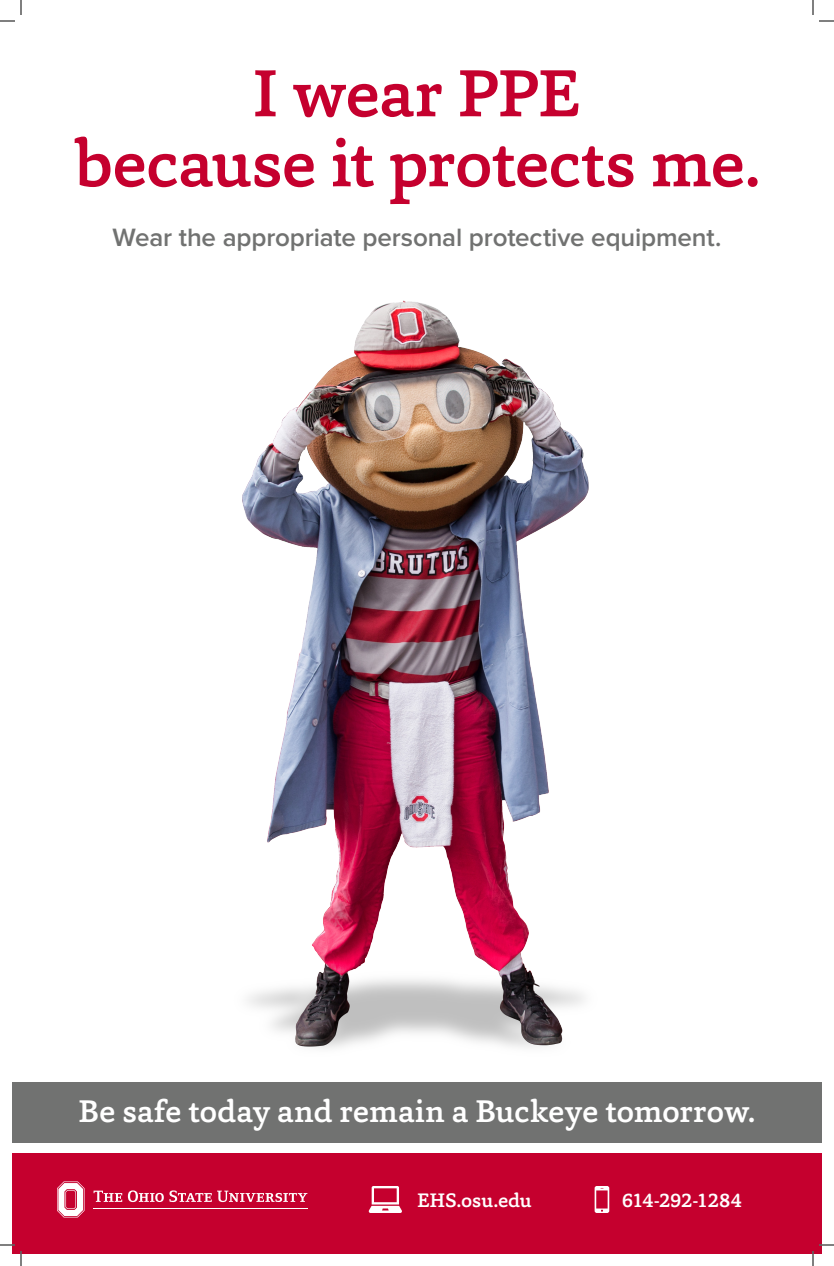
<style>
.page{position:relative;width:834px;height:1266px;background:#fff}
.page>*{position:absolute;margin:0;border:0;box-sizing:border-box;transform-origin:0 0}
.t1{font:500 68px/70px "Capita";letter-spacing:-.015em;color:#c5002e;text-align:center}
.t2{font:500 32px "Capita";letter-spacing:-.005em;color:#fff}
.t3{font:600 26px "Proxima Nova";letter-spacing:-.005em;color:#717271}
.t4{font:500 20px "Capita";letter-spacing:-.03em;color:#fff}
.t5{font:500 20px "Capita";letter-spacing:-.01em;color:#fff}
</style>
<div class="page">
<div style="left:12px;top:1082px;width:810px;height:61px;background:#717271"></div>
<div style="left:12px;top:1154px;width:810px;height:100px;background:#c5002e"></div>
<hr style="left:94px;top:1208px;width:214px;height:1px;background:#fff">
<svg style="left:57px;top:1181px;width:28px;height:36px"></svg>
<svg style="left:94px;top:1191px;width:28px;height:11px"></svg>
<svg style="left:128px;top:1190px;width:179px;height:12px"></svg>
<svg style="left:369px;top:1186px;width:33px;height:27px"></svg>
<svg style="left:595px;top:1186px;width:14px;height:27px"></svg>
<img style="left:242px;top:300px;width:347px;height:749px">
<svg style="left:0;top:0;width:22px;height:22px"></svg>
<svg style="left:0;top:1244px;width:22px;height:22px"></svg>
<svg style="left:812px;top:0;width:22px;height:22px"></svg>
<svg style="left:812px;top:1244px;width:22px;height:22px"></svg>
<p class="t1" style="left:74px;top:58px;width:688px">I wear PPE<br>because it protects me.</p>
<p class="t3" style="left:112px;top:223px;width:611px">Wear the appropriate personal protective equipment.</p>
<p class="t2" style="left:79px;top:1090px;width:678px">Be safe today and remain a Buckeye tomorrow.</p>
<p class="t5" style="left:417px;top:1187px;width:116px">EHS.osu.edu</p>
<p class="t4" style="left:622px;top:1187px;width:122px">614-292-1284</p>
</div>
